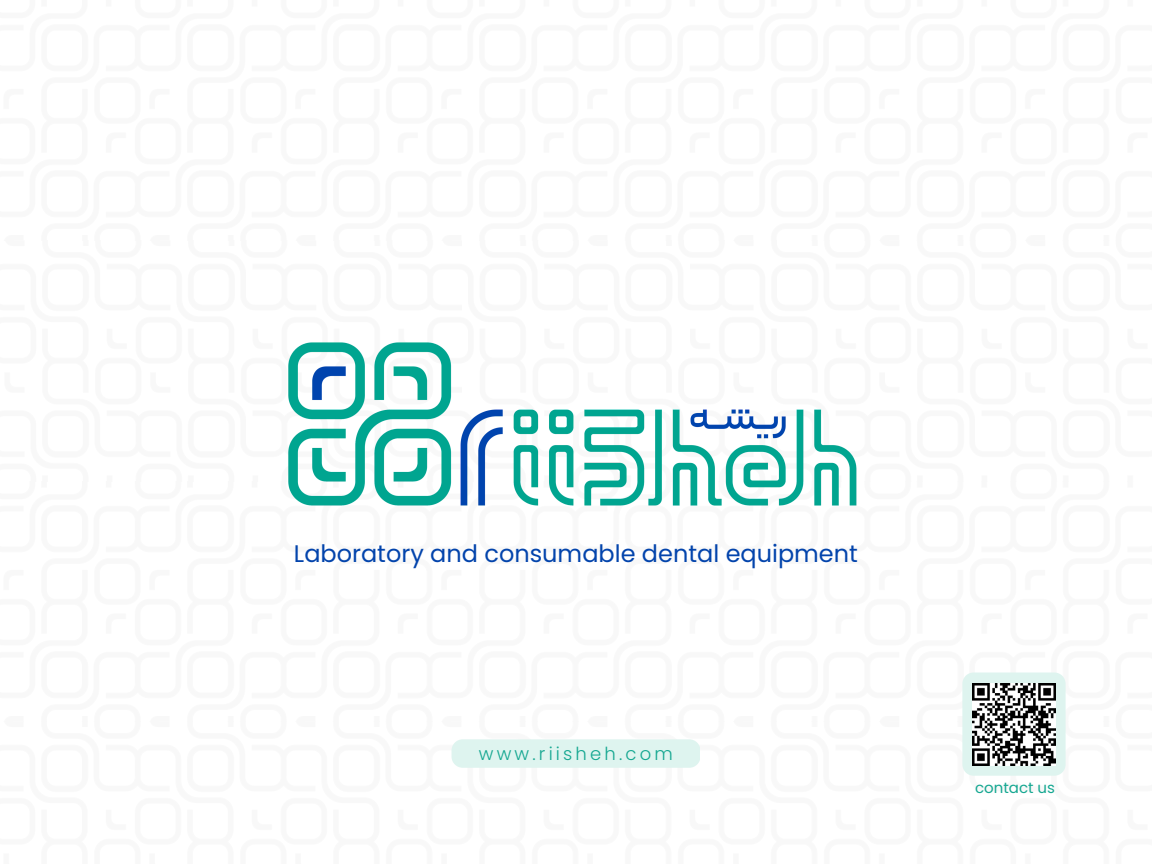
<style>
.page{position:relative;width:1152px;height:864px;background:#fff}
.page>*{position:absolute;margin:0;border:0;box-sizing:border-box;transform-origin:0 0}
.t1{font:24px "Poppins";color:#0344ac}
.t2{font:300 18px "Poppins";letter-spacing:.175em;color:#15a791}
.t3{font:15px "Poppins";color:#15a791}
</style>
<div class="page">
<img style="left:288px;top:342px;width:569px;height:164px">
<svg style="left:962px;top:673px;width:104px;height:103px;background:#d8ebe7"></svg>
<img style="left:973px;top:683px;width:82px;height:82px">
<div style="left:452px;top:739px;width:248px;height:29px;background:#def4ef;border-radius:11px"></div>
<p class="t1" style="left:294px;top:536px;width:565px">Laboratory and consumable dental equipment</p>
<p class="t2" style="left:479px;top:741px;width:196px">www.riisheh.com</p>
<p class="t3" style="left:975px;top:777px;width:81px">contact us</p>
</div>
